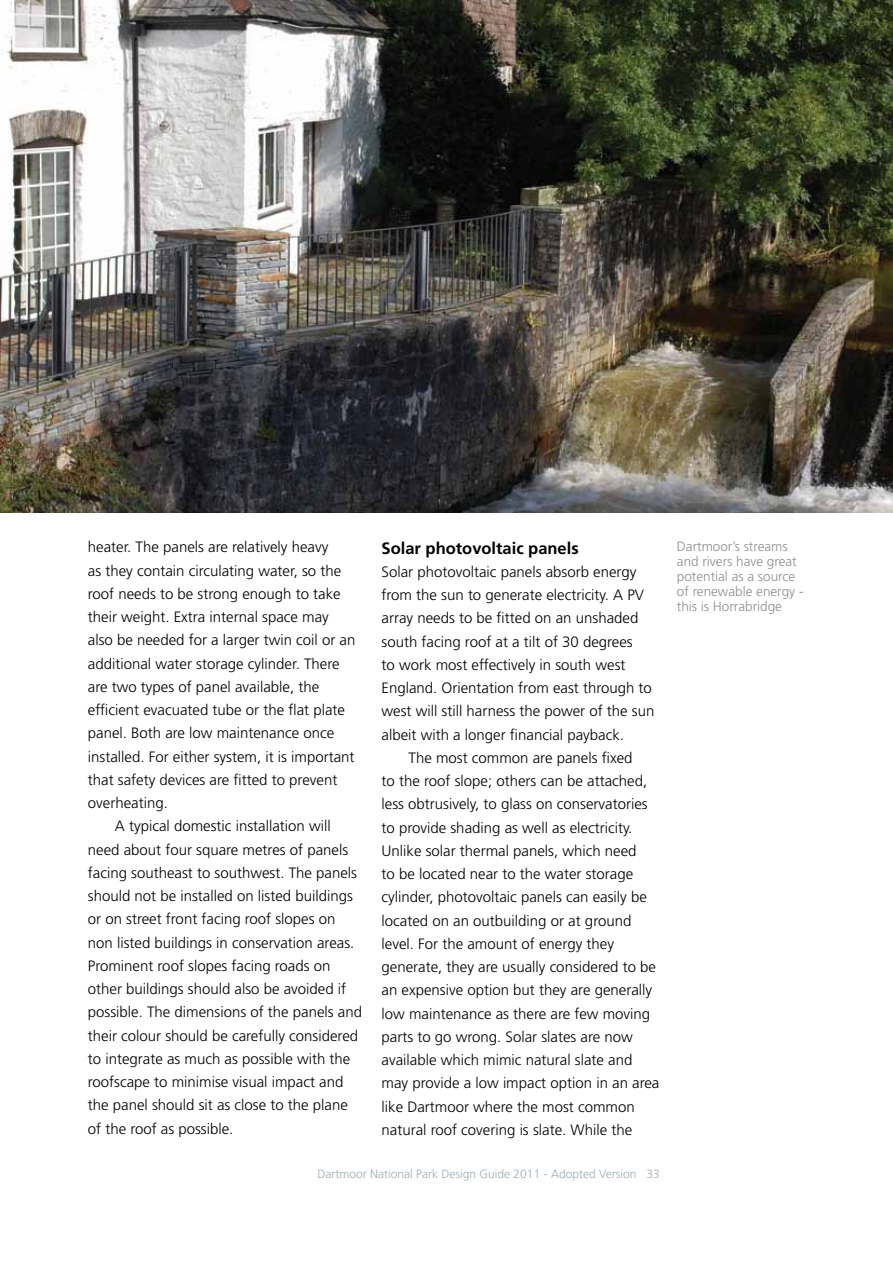
<style>
.page{position:relative;width:893px;height:1263px;background:#fff}
.page>*{position:absolute;margin:0;border:0;box-sizing:border-box;transform-origin:0 0}
.t1{font:700 16.5px "Frutiger LT Std";color:#000}
.t2{font:300 15px/23.2px "Frutiger LT Std";color:#000}
.t3{font:300 13.5px/15px "Frutiger LT Std";color:#8c8f90}
.t4{font:300 12px "Frutiger LT Std";color:#9eacb5}
</style>
<div class="page">
<img style="left:0;top:0;width:893px;height:512px">
<p class="t2" style="left:88px;top:536px;width:242px">heater. The panels are relatively heavy</p>
<p class="t2" style="left:88px;top:559px;width:255px">as they contain circulating water, so the</p>
<p class="t2" style="left:88px;top:582px;width:254px">roof needs to be strong enough to take</p>
<p class="t2" style="left:88px;top:605px;width:243px">their weight. Extra internal space may</p>
<p class="t2" style="left:88px;top:629px;width:269px">also be needed for a larger twin coil or an</p>
<p class="t2" style="left:88px;top:652px;width:253px">additional water storage cylinder. There</p>
<p class="t2" style="left:88px;top:675px;width:233px">are two types of panel available, the</p>
<p class="t2" style="left:88px;top:698px;width:259px">efficient evacuated tube or the flat plate</p>
<p class="t2" style="left:88px;top:722px;width:248px">panel. Both are low maintenance once</p>
<p class="t2" style="left:88px;top:745px;width:268px">installed. For either system, it is important</p>
<p class="t2" style="left:88px;top:768px;width:251px">that safety devices are fitted to prevent</p>
<p class="t2" style="left:88px;top:791px;width:82px">overheating.</p>
<p class="t2" style="left:115px;top:815px;width:217px">A typical domestic installation will</p>
<p class="t2" style="left:88px;top:838px;width:262px">need about four square metres of panels</p>
<p class="t2" style="left:88px;top:861px;width:271px">facing southeast to southwest. The panels</p>
<p class="t2" style="left:88px;top:884px;width:267px">should not be installed on listed buildings</p>
<p class="t2" style="left:88px;top:908px;width:249px">or on street front facing roof slopes on</p>
<p class="t2" style="left:88px;top:931px;width:268px">non listed buildings in conservation areas.</p>
<p class="t2" style="left:88px;top:954px;width:244px">Prominent roof slopes facing roads on</p>
<p class="t2" style="left:88px;top:977px;width:260px">other buildings should also be avoided if</p>
<p class="t2" style="left:88px;top:1001px;width:276px">possible. The dimensions of the panels and</p>
<p class="t2" style="left:88px;top:1024px;width:272px">their colour should be carefully considered</p>
<p class="t2" style="left:88px;top:1047px;width:264px">to integrate as much as possible with the</p>
<p class="t2" style="left:88px;top:1070px;width:257px">roofscape to minimise visual impact and</p>
<p class="t2" style="left:88px;top:1094px;width:262px">the panel should sit as close to the plane</p>
<p class="t2" style="left:88px;top:1117px;width:147px">of the roof as possible.</p>
<p class="t1" style="left:382px;top:538px;width:199px">Solar photovoltaic panels</p>
<p class="t2" style="left:382px;top:560px;width:274px">Solar photovoltaic panels absorb energy from the sun to generate electricity. A PV array needs to be fitted on an unshaded south facing roof at a tilt of 30 degrees<br>to work most effectively in south west England. Orientation from east through to west will still harness the power of the sun albeit with a longer financial payback.</p>
<p class="t2" style="left:382px;top:746px;width:279px;text-indent:27px">The most common are panels fixed<br>to the roof slope; others can be attached, less obtrusively, to glass on conservatories to provide shading as well as electricity.<br>Unlike solar thermal panels, which need<br>to be located near to the water storage cylinder, photovoltaic panels can easily be located on an outbuilding or at ground level. For the amount of energy they generate, they are usually considered to be an expensive option but they are generally low maintenance as there are few moving parts to go wrong. Solar slates are now available which mimic natural slate and may provide a low impact option in an area like Dartmoor where the most common natural roof covering is slate. While the</p>
<p class="t4" style="left:318px;top:1167px;width:344px">Dartmoor National Park Design Guide 2011 - Adopted Version 33</p>
<p class="t3" style="left:677px;top:539px;width:128px">Dartmoor’s streams and rivers have great potential as a source of renewable energy - this is Horrabridge</p>
</div>
